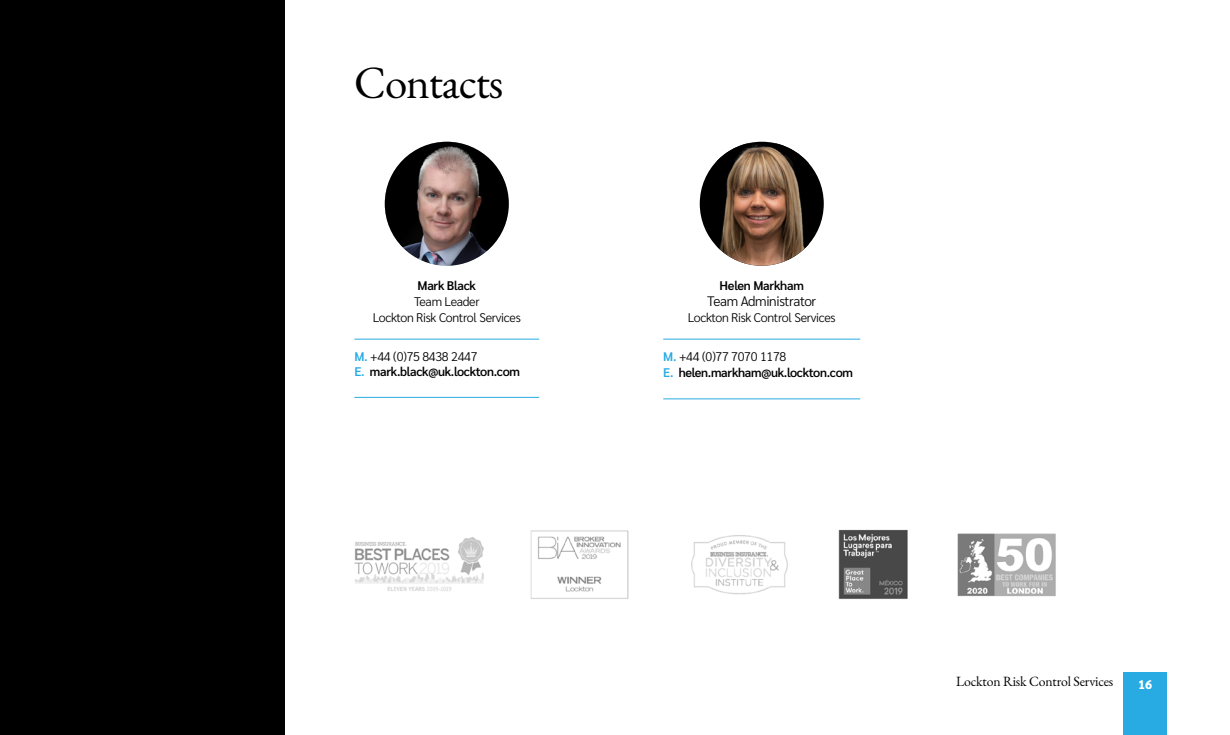
<style>
.page{position:relative;width:1230px;height:735px;background:#fff}
.page>*{position:absolute;margin:0;border:0;box-sizing:border-box;transform-origin:0 0}
.t1{font:45px "EB Garamond";letter-spacing:-.025em;color:#000}
.t2{font:13.75px "EB Garamond";letter-spacing:-.01em;color:#000}
.t3{font:300 13.75px "Sarabun";letter-spacing:-.025em;color:#000}
.t4{font:600 12.5px/15px "Sarabun";letter-spacing:-.025em;color:#000}
.t5{font:300 12.5px/16.2px "Sarabun";letter-spacing:-.025em;color:#000;text-align:center}
.t6{font:800 12.5px "Sarabun";color:#fff}
.s1{color:#28abe3}
.s2{font-weight:300}
</style>
<div class="page">
<div style="left:0;top:0;width:285px;height:735px;background:#000"></div>
<img style="left:385px;top:142px;width:124px;height:124px;border-radius:62px">
<div style="left:700px;top:142px;width:124px;height:124px;background:#000;border-radius:50%"></div>
<img style="left:717px;top:144px;width:92px;height:122px">
<hr style="left:354px;top:339px;width:185px;height:1px;background:#28abe3">
<hr style="left:354px;top:397px;width:185px;height:1px;background:#28abe3">
<hr style="left:663px;top:339px;width:197px;height:1px;background:#28abe3">
<hr style="left:663px;top:399px;width:197px;height:1px;background:#28abe3">
<img style="left:354px;top:529px;width:702px;height:70px">
<div style="left:1123px;top:672px;width:44px;height:63px;background:#28abe3"></div>
<h1 class="t1" style="left:354px;top:54px;width:151px">Contacts</h1>
<p class="t4" style="left:418px;top:278px;width:60px">Mark Black</p>
<p class="t5" style="left:373px;top:294px;width:149px">Team Leader<br>Lockton Risk Control Services</p>
<p class="t4" style="left:720px;top:278px;width:86px">Helen Markham</p>
<p class="t3" style="left:707px;top:293px;width:110px">Team Administrator</p>
<p class="t5" style="left:688px;top:310px;width:149px">Lockton Risk Control Services</p>
<p class="t4" style="left:354px;top:349px;width:167px"><span class="s1">M.</span> <span class="s2">+44 (0)75 8438 2447<br></span><span class="s1">E.</span> mark.black@uk.lockton.com</p>
<p class="t4" style="left:663px;top:348px;width:191px;line-height:16.5px"><span class="s1">M.</span> <span class="s2">+44 (0)77 7070 1178<br></span><span class="s1">E.</span> helen.markham@uk.lockton.com</p>
<p class="t2" style="left:956px;top:673px;width:159px">Lockton Risk Control Services</p>
<p class="t6" style="left:1138px;top:678px;width:16px">16</p>
</div>
